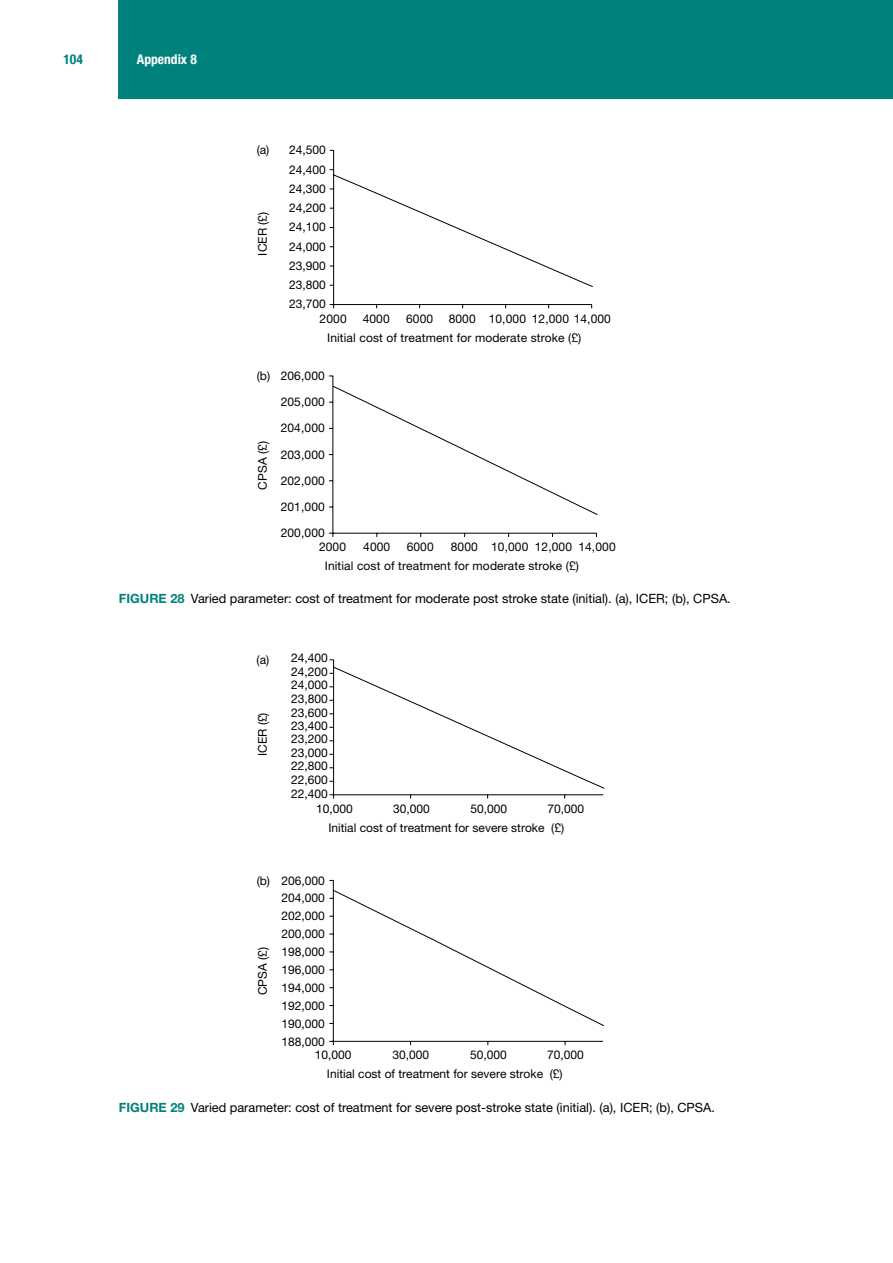
<style>
.page{position:relative;width:893px;height:1263px;background:#fff}
.page>*{position:absolute;margin:0;border:0;box-sizing:border-box;transform-origin:0 0}
.t1{font:700 condensed 13.5px "Helvetica Neue LT Pro";color:#fff}
.t2{font:700 condensed 13.5px "Helvetica Neue LT Pro";color:#00817b}
.t3{font:12.75px "Helvetica Neue LT Pro";color:#000}
.t4{font:12px/19px "Helvetica Neue";color:#000}
.s1{font-weight:700;color:#00817b}
</style>
<div class="page">
<div style="left:119px;top:0;width:774px;height:99px;background:#00817b"></div>
<svg style="left:329px;top:375px;width:269px;height:162px"></svg>
<svg style="left:329px;top:149px;width:264px;height:160px"></svg>
<svg style="left:329px;top:879px;width:275px;height:167px"></svg>
<svg style="left:329px;top:659px;width:275px;height:140px"></svg>
<p class="t2" style="left:63px;top:51px;width:21px">104</p>
<p class="t1" style="left:137px;top:51px;width:61px">Appendix 8</p>
<p class="t4" style="left:257px;top:141px;width:71px">(a) 24,500</p>
<p class="t4" style="left:289px;top:161px;width:38px">24,400</p>
<p class="t4" style="left:254px;top:256px;width:45px;rotate:-90deg">ICER (£)</p>
<p class="t4" style="left:289px;top:180px;width:38px">24,300</p>
<p class="t4" style="left:289px;top:199px;width:38px">24,200</p>
<p class="t4" style="left:289px;top:218px;width:38px">24,100</p>
<p class="t4" style="left:289px;top:237px;width:38px">24,000</p>
<p class="t4" style="left:289px;top:257px;width:38px">23,900</p>
<p class="t4" style="left:289px;top:276px;width:38px">23,800</p>
<p class="t4" style="left:289px;top:295px;width:38px">23,700</p>
<p class="t4" style="left:320px;top:310px;width:29px">2000</p>
<p class="t4" style="left:363px;top:310px;width:29px">4000</p>
<p class="t4" style="left:406px;top:310px;width:29px">6000</p>
<p class="t4" style="left:327px;top:310px;width:285px;text-indent:122px">8000 10,000 12,000 14,000<br>Initial cost of treatment for moderate stroke (£)</p>
<p class="t4" style="left:257px;top:367px;width:70px">(b) 206,000</p>
<p class="t4" style="left:281px;top:393px;width:46px">205,000</p>
<p class="t4" style="left:254px;top:490px;width:51px;rotate:-90deg">CPSA (£)</p>
<p class="t4" style="left:281px;top:419px;width:46px">204,000</p>
<p class="t4" style="left:281px;top:445px;width:46px">203,000</p>
<p class="t4" style="left:281px;top:472px;width:46px">202,000</p>
<p class="t4" style="left:281px;top:498px;width:46px">201,000</p>
<p class="t4" style="left:281px;top:524px;width:46px">200,000</p>
<p class="t4" style="left:319px;top:538px;width:29px">2000</p>
<p class="t4" style="left:363px;top:538px;width:29px">4000</p>
<p class="t4" style="left:407px;top:538px;width:29px">6000</p>
<p class="t4" style="left:451px;top:538px;width:166px">8000 10,000 12,000 14,000</p>
<p class="t4" style="left:325px;top:557px;width:256px">Initial cost of treatment for moderate stroke (£)</p>
<p class="t3" style="left:119px;top:590px;width:613px"><span class="s1">FIGURE 28</span> Varied parameter: cost of treatment for moderate post stroke state (initial). (a), ICER; (b), CPSA.</p>
<p class="t4" style="left:257px;top:649px;width:73px">(a) 24,400</p>
<p class="t4" style="left:291px;top:663px;width:38px">24,200</p>
<p class="t4" style="left:291px;top:676px;width:38px">24,000</p>
<p class="t4" style="left:254px;top:756px;width:45px;rotate:-90deg">ICER (£)</p>
<p class="t4" style="left:291px;top:690px;width:38px">23,800</p>
<p class="t4" style="left:291px;top:703px;width:38px">23,600</p>
<p class="t4" style="left:291px;top:717px;width:38px">23,400</p>
<p class="t4" style="left:291px;top:730px;width:38px">23,200</p>
<p class="t4" style="left:291px;top:744px;width:38px">23,000</p>
<p class="t4" style="left:291px;top:757px;width:38px">22,800</p>
<p class="t4" style="left:291px;top:771px;width:38px">22,600</p>
<p class="t4" style="left:291px;top:784px;width:38px">22,400</p>
<p class="t4" style="left:316px;top:800px;width:38px">10,000</p>
<p class="t4" style="left:393px;top:800px;width:38px">30,000</p>
<p class="t4" style="left:470px;top:800px;width:38px">50,000</p>
<p class="t4" style="left:328px;top:800px;width:257px;text-indent:219px">70,000<br>Initial cost of treatment for severe stroke (£)</p>
<p class="t4" style="left:257px;top:871px;width:70px">(b) 206,000</p>
<p class="t4" style="left:281px;top:889px;width:45px">204,000</p>
<p class="t4" style="left:281px;top:907px;width:45px">202,000</p>
<p class="t4" style="left:254px;top:995px;width:50px;rotate:-90deg">CPSA (£)</p>
<p class="t4" style="left:281px;top:925px;width:45px">200,000</p>
<p class="t4" style="left:281px;top:943px;width:45px">198,000</p>
<p class="t4" style="left:281px;top:961px;width:45px">196,000</p>
<p class="t4" style="left:281px;top:979px;width:45px">194,000</p>
<p class="t4" style="left:281px;top:997px;width:45px">192,000</p>
<p class="t4" style="left:281px;top:1014px;width:45px">190,000</p>
<p class="t4" style="left:281px;top:1032px;width:45px">188,000</p>
<p class="t4" style="left:315px;top:1046px;width:38px">10,000</p>
<p class="t4" style="left:392px;top:1046px;width:38px">30,000</p>
<p class="t4" style="left:470px;top:1046px;width:38px">50,000</p>
<p class="t4" style="left:547px;top:1046px;width:38px">70,000</p>
<p class="t4" style="left:327px;top:1065px;width:237px">Initial cost of treatment for severe stroke (£)</p>
<p class="t3" style="left:119px;top:1099px;width:598px"><span class="s1">FIGURE 29</span> Varied parameter: cost of treatment for severe post-stroke state (initial). (a), ICER; (b), CPSA.</p>
</div>
